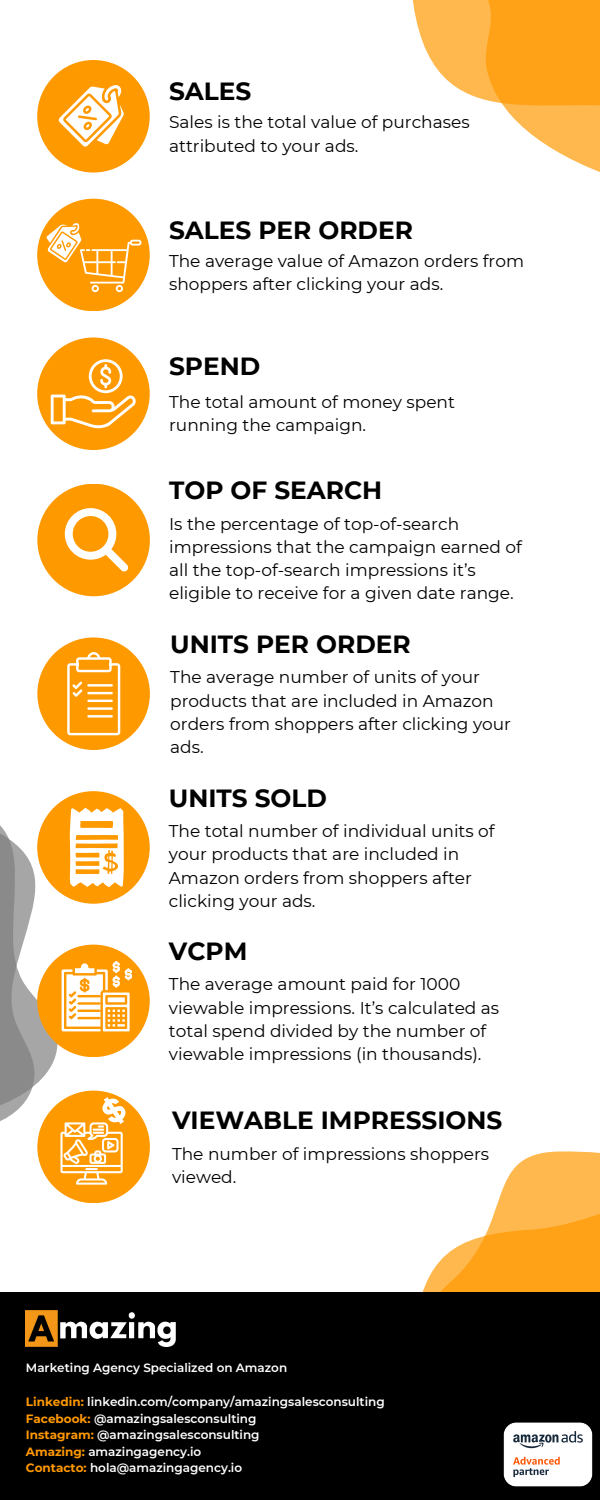
<style>
.page{position:relative;width:600px;height:1500px;background:#fff}
.page>*{position:absolute;margin:0;border:0;box-sizing:border-box;transform-origin:0 0}
.t1{font:700 24.8px "Montserrat";color:#000}
.t2{font:17px/23.2px "Montserrat";color:#000}
.t3{font:600 12px "Montserrat";color:#fff}
.s1{font-weight:700;color:#f90}
</style>
<div class="page">
<svg style="left:422px;top:1151px;width:178px;height:141px"></svg>
<svg style="left:412px;top:0;width:188px;height:172px"></svg>
<div style="left:37px;top:60px;width:113px;height:113px;background:#f90;border-radius:50%"></div>
<svg style="left:59px;top:85px;width:65px;height:62px"></svg>
<div style="left:37px;top:199px;width:113px;height:112px;background:#f90;border-radius:50%"></div>
<svg style="left:44px;top:222px;width:97px;height:70px"></svg>
<div style="left:37px;top:337px;width:113px;height:113px;background:#f90;border-radius:50%"></div>
<svg style="left:51px;top:359px;width:85px;height:69px"></svg>
<div style="left:37px;top:484px;width:113px;height:112px;background:#f90;border-radius:50%"></div>
<svg style="left:65px;top:508px;width:64px;height:64px"></svg>
<div style="left:37px;top:637px;width:113px;height:113px;background:#f90;border-radius:50%"></div>
<svg style="left:67px;top:652px;width:53px;height:83px"></svg>
<div style="left:37px;top:791px;width:113px;height:113px;background:#f90;border-radius:50%"></div>
<div style="left:37px;top:945px;width:113px;height:112px;background:#f90;border-radius:50%"></div>
<div style="left:37px;top:1091px;width:113px;height:112px;background:#f90;border-radius:50%"></div>
<svg style="left:0;top:791px;width:132px;height:394px"></svg>
<div style="left:0;top:1292px;width:600px;height:208px;background:#000"></div>
<img style="left:26px;top:1311px;width:150px;height:36px">
<img style="left:503px;top:1422px;width:90px;height:65px">
<p class="t1" style="left:169px;top:76px;width:84px">SALES</p>
<p class="t2" style="left:169px;top:111px;width:302px">Sales is the total value of purchases attributed to your ads.</p>
<p class="t1" style="left:169px;top:215px;width:245px">SALES PER ORDER</p>
<p class="t2" style="left:169px;top:249px;width:357px">The average value of Amazon orders from shoppers after clicking your ads.</p>
<p class="t1" style="left:169px;top:351px;width:93px">SPEND</p>
<p class="t2" style="left:169px;top:390px;width:287px">The total amount of money spent running the campaign.</p>
<p class="t1" style="left:169px;top:475px;width:215px">TOP OF SEARCH</p>
<p class="t2" style="left:169px;top:512px;width:354px">Is the percentage of top-of-search impressions that the campaign earned of all the top-of-search impressions it’s eligible to receive for a given date range.</p>
<p class="t1" style="left:170px;top:629px;width:242px">UNITS PER ORDER</p>
<p class="t2" style="left:170px;top:666px;width:342px">The average number of units of your products that are included in Amazon orders from shoppers after clicking your ads.</p>
<p class="t1" style="left:169px;top:783px;width:160px">UNITS SOLD</p>
<p class="t2" style="left:169px;top:819px;width:327px">The total number of individual units of your products that are included in<br>Amazon orders from shoppers after clicking your ads.</p>
<p class="t1" style="left:169px;top:936px;width:80px">VCPM</p>
<p class="t2" style="left:169px;top:973px;width:332px">The average amount paid for 1000 viewable impressions. It’s calculated as total spend divided by the number of viewable impressions (in thousands).</p>
<p class="t1" style="left:172px;top:1105px;width:332px">VIEWABLE IMPRESSIONS</p>
<p class="t2" style="left:172px;top:1142px;width:319px">The number of impressions shoppers viewed.</p>
<p class="t3" style="left:26px;top:1360px;width:263px">Marketing Agency Specialized on Amazon</p>
<p class="t3" style="left:26px;top:1394px;width:360px"><span class="s1">Linkedin:</span> linkedin.com/company/amazingsalesconsulting</p>
<p class="t3" style="left:26px;top:1411px;width:232px"><span class="s1">Facebook:</span> @amazingsalesconsulting</p>
<p class="t3" style="left:26px;top:1427px;width:235px"><span class="s1">Instagram:</span> @amazingsalesconsulting</p>
<p class="t3" style="left:26px;top:1444px;width:177px"><span class="s1">Amazing:</span> amazingagency.io</p>
<p class="t3" style="left:26px;top:1460px;width:218px"><span class="s1">Contacto:</span> hola@amazingagency.io</p>
</div>
